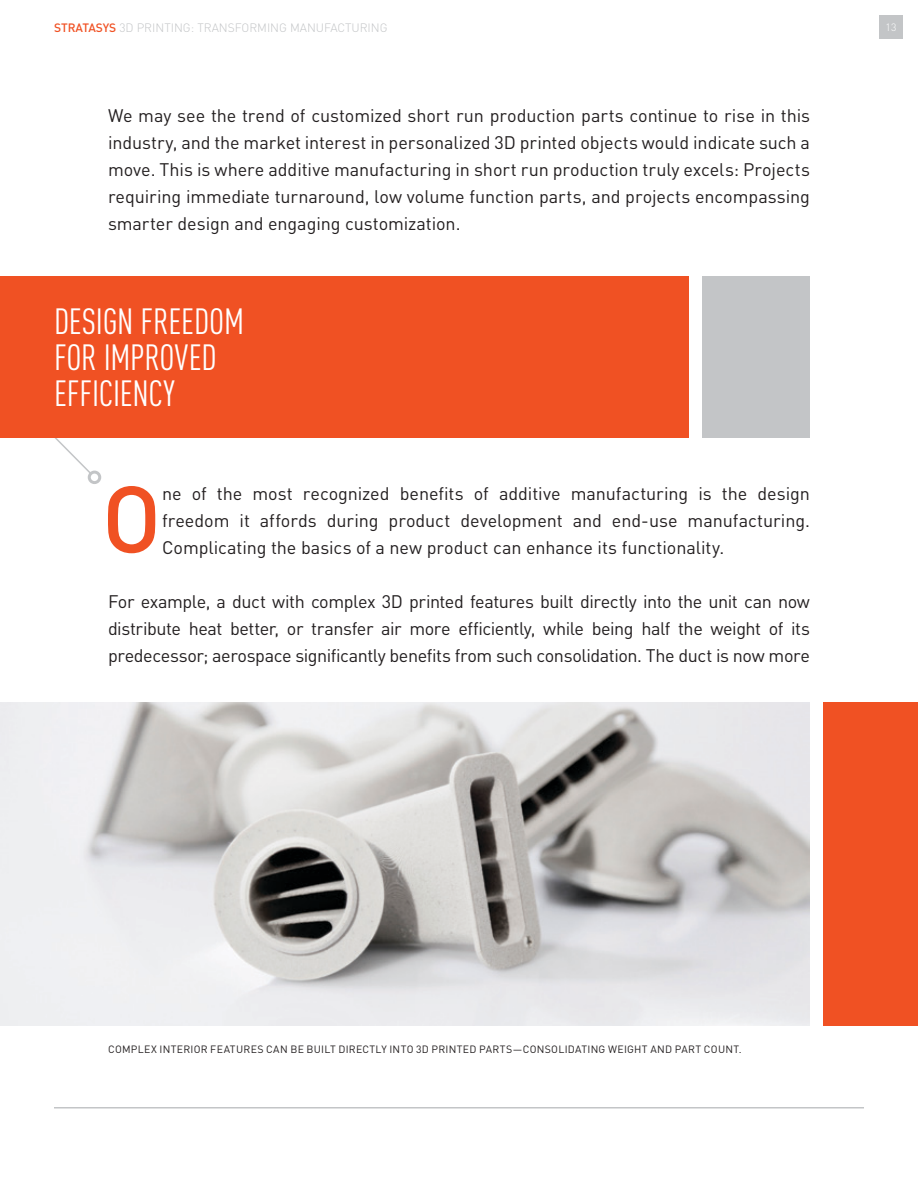
<style>
.page{position:relative;width:918px;height:1188px;background:#fff}
.page>*{position:absolute;margin:0;border:0;box-sizing:border-box;transform-origin:0 0}
.t1{font:36px/36px "DIN Cond";letter-spacing:-.01em;color:#fff}
.t2{font:18px/27px "DIN Pro";letter-spacing:-.005em;color:#231f20;text-align:justify}
.t3{font:300 12px "DIN Pro";color:#c3c5c7}
.t4{font:10.5px "DIN Pro";letter-spacing:.025em;color:#231f20}
.t5{font:300 10.5px "DIN Pro";color:#fff}
.s1{font-weight:500;color:#f05123}
</style>
<div class="page">
<div style="left:879px;top:15px;width:24px;height:24px;background:#c3c5c7"></div>
<hr style="left:54px;top:1107px;width:810px;height:1px;background:#c3c5c7">
<img style="left:0;top:702px;width:810px;height:324px">
<div style="left:824px;top:702px;width:94px;height:324px;background:#f05123"></div>
<div style="left:702px;top:276px;width:108px;height:162px;background:#c3c5c7"></div>
<svg style="left:55px;top:438px;width:41px;height:40px"></svg>
<div style="left:89px;top:472px;width:11px;height:11px;background:#fff;border-radius:50%"></div>
<div style="left:88px;top:471px;width:13px;height:13px;border:3px solid #c3c5c7;border-radius:50%"></div>
<div style="left:0;top:276px;width:688px;height:162px;background:#f05123"></div>
<svg style="left:108px;top:486px;width:47px;height:67px"></svg>
<p class="t3" style="left:54px;top:18px;width:335px"><span class="s1">STRATASYS</span> 3D PRINTING: TRANSFORMING MANUFACTURING</p>
<p class="t5" style="left:886px;top:19px;width:12px">13</p>
<p class="t2" style="left:108px;top:100px;width:704px">We may see the trend of customized short run production parts continue to rise in this industry, and the market interest in personalized 3D printed objects would indicate such a move. This is where additive manufacturing in short run production truly excels: Projects requiring immediate turnaround, low volume function parts, and projects encompassing smarter design and engaging customization.</p>
<p class="t1" style="left:54px;top:303px;width:192px">DESIGN FREEDOM<br>FOR IMPROVED<br>EFFICIENCY</p>
<p class="t2" style="left:162px;top:478px;width:650px">ne of the most recognized benefits of additive manufacturing is the design freedom it affords during product development and end-use manufacturing.<br>Complicating the basics of a new product can enhance its functionality.</p>
<p class="t2" style="left:108px;top:586px;width:704px">For example, a duct with complex 3D printed features built directly into the unit can now distribute heat better, or transfer air more efficiently, while being half the weight of its predecessor; aerospace significantly benefits from such consolidation. The duct is now more</p>
<p class="t4" style="left:108px;top:1041px;width:635px">COMPLEX INTERIOR FEATURES CAN BE BUILT DIRECTLY INTO 3D PRINTED PARTS—CONSOLIDATING WEIGHT AND PART COUNT.</p>
</div>
